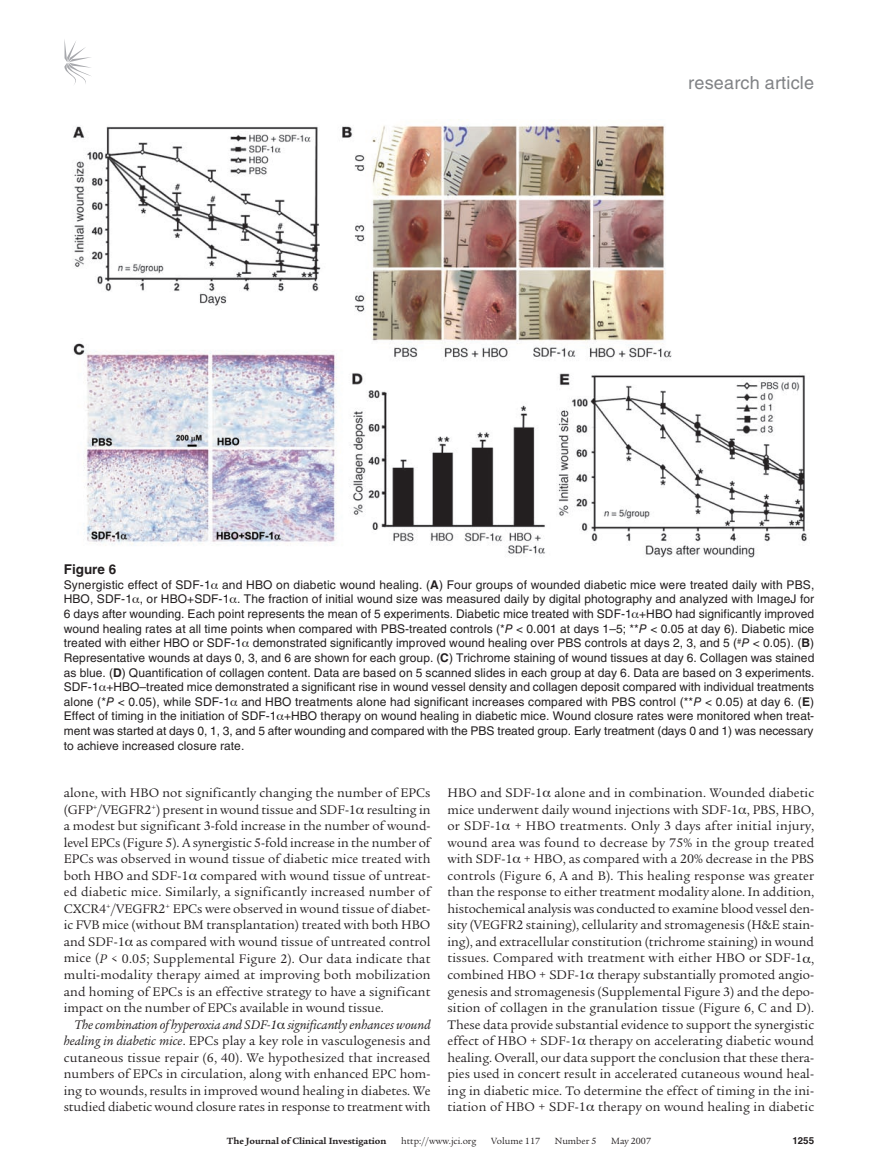
<style>
.page{position:relative;width:878px;height:1174px;background:#fff}
.page>*{position:absolute;margin:0;border:0;box-sizing:border-box;transform-origin:0 0}
.t1{font:18px "Helvetica LT Std";letter-spacing:.01em;color:#808285}
.t2{font:13.5px/16.5px "Legacy Serif Std";color:#231f20;text-align:justify}
.t3{font:700 13.5px "Helvetica LT Std";color:#231f20}
.t4{font:12px/14.7px "Helvetica LT Std";letter-spacing:.005em;color:#231f20;text-align:justify}
.t5{font:9.75px "Legacy Serif Std";color:#231f20}
.t6{font:700 9.75px "Legacy Serif Std";color:#231f20}
.t7{font:700 9.75px "Helvetica LT Std";color:#231f20}
.s1{font-weight:700}
.s2{font-style:italic}
</style>
<div class="page">
<svg style="left:64px;top:39px;width:27px;height:46px"></svg>
<img style="left:73px;top:121px;width:734px;height:437px">
<h1 class="t1" style="left:688px;top:72px;width:127px">research article</h1>
<p class="t3" style="left:64px;top:561px;width:54px">Figure 6</p>
<p class="t4" style="left:64px;top:577px;width:752px">Synergistic effect of SDF-1 and HBO on diabetic wound healing. (<span class="s1">A</span>) Four groups of wounded diabetic mice were treated daily with PBS, HBO, SDF-1 , or HBO+SDF-1 . The fraction of initial wound size was measured daily by digital photography and analyzed with ImageJ for 6 days after wounding. Each point represents the mean of 5 experiments. Diabetic mice treated with SDF-1 +HBO had significantly improved wound healing rates at all time points when compared with PBS-treated controls (*<span class="s2">P</span> &lt; 0.001 at days 1–5; **<span class="s2">P</span> &lt; 0.05 at day 6). Diabetic mice treated with either HBO or SDF-1 demonstrated significantly improved wound healing over PBS controls at days 2, 3, and 5 (<sup>#</sup><span class="s2">P</span> &lt; 0.05). (<span class="s1">B</span>)<br>Representative wounds at days 0, 3, and 6 are shown for each group. (<span class="s1">C</span>) Trichrome staining of wound tissues at day 6. Collagen was stained as blue. (<span class="s1">D</span>) Quantification of collagen content. Data are based on 5 scanned slides in each group at day 6. Data are based on 3 experiments.<br>SDF-1 +HBO–treated mice demonstrated a significant rise in wound vessel density and collagen deposit compared with individual treatments alone (*<span class="s2">P</span> &lt; 0.05), while SDF-1 and HBO treatments alone had significant increases compared with PBS control (**<span class="s2">P</span> &lt; 0.05) at day 6. (<span class="s1">E</span>)<br>Effect of timing in the initiation of SDF-1 +HBO therapy on wound healing in diabetic mice. Wound closure rates were monitored when treat&shy;ment was started at days 0, 1, 3, and 5 after wounding and compared with the PBS treated group. Early treatment (days 0 and 1) was necessary to achieve increased closure rate.</p>
<p class="t2" style="left:64px;top:785px;width:368px">alone, with HBO not significantly changing the number of EPCs (GFP<sup>+</sup>/VEGFR2<sup>+</sup>) present in wound tissue and SDF-1 resulting in a modest but significant 3-fold increase in the number of wound&shy;level EPCs (Figure 5). A synergistic 5-fold increase in the number of EPCs was observed in wound tissue of diabetic mice treated with both HBO and SDF-1 compared with wound tissue of untreat&shy;ed diabetic mice. Similarly, a significantly increased number of CXCR4<sup>+</sup>/VEGFR2<sup>+</sup> EPCs were observed in wound tissue of diabet&shy;ic FVB mice (without BM transplantation) treated with both HBO and SDF-1 as compared with wound tissue of untreated control mice (<span class="s2">P</span> &lt; 0.05; Supplemental Figure 2). Our data indicate that multi-modality therapy aimed at improving both mobilization and homing of EPCs is an effective strategy to have a significant impact on the number of EPCs available in wound tissue.</p>
<p class="t2" style="left:64px;top:1016px;width:368px;text-indent:11px"><span class="s2">The combination of hyperoxia and SDF-1 significantly enhances wound healing in diabetic mice</span>. EPCs play a key role in vasculogenesis and cutaneous tissue repair (6, 40). We hypothesized that increased numbers of EPCs in circulation, along with enhanced EPC hom&shy;ing to wounds, results in improved wound healing in diabetes. We studied diabetic wound closure rates in response to treatment with</p>
<p class="t2" style="left:447px;top:785px;width:368px">HBO and SDF-1 alone and in combination. Wounded diabetic mice underwent daily wound injections with SDF-1 , PBS, HBO, or SDF-1 + HBO treatments. Only 3 days after initial injury, wound area was found to decrease by 75% in the group treated with SDF-1 + HBO, as compared with a 20% decrease in the PBS controls (Figure 6, A and B). This healing response was greater than the response to either treatment modality alone. In addition, histochemical analysis was conducted to examine blood vessel den&shy;sity (VEGFR2 staining), cellularity and stromagenesis (H&amp;E stain&shy;ing), and extracellular constitution (trichrome staining) in wound tissues. Compared with treatment with either HBO or SDF-1 , combined HBO + SDF-1 therapy substantially promoted angio&shy;genesis and stromagenesis (Supplemental Figure 3) and the depo&shy;sition of collagen in the granulation tissue (Figure 6, C and D).<br>These data provide substantial evidence to support the synergistic effect of HBO + SDF-1 therapy on accelerating diabetic wound healing. Overall, our data support the conclusion that these thera&shy;pies used in concert result in accelerated cutaneous wound heal&shy;ing in diabetic mice. To determine the effect of timing in the ini&shy;tiation of HBO + SDF-1 therapy on wound healing in diabetic</p>
<p class="t6" style="left:227px;top:1135px;width:161px">The Journal of Clinical Investigation</p>
<p class="t5" style="left:401px;top:1135px;width:77px">http://www.jci.org</p>
<p class="t5" style="left:491px;top:1135px;width:50px">Volume 117</p>
<p class="t5" style="left:555px;top:1135px;width:43px">Number 5</p>
<p class="t5" style="left:611px;top:1135px;width:41px">May 2007</p>
<p class="t7" style="left:792px;top:1134px;width:23px">1255</p>
</div>
